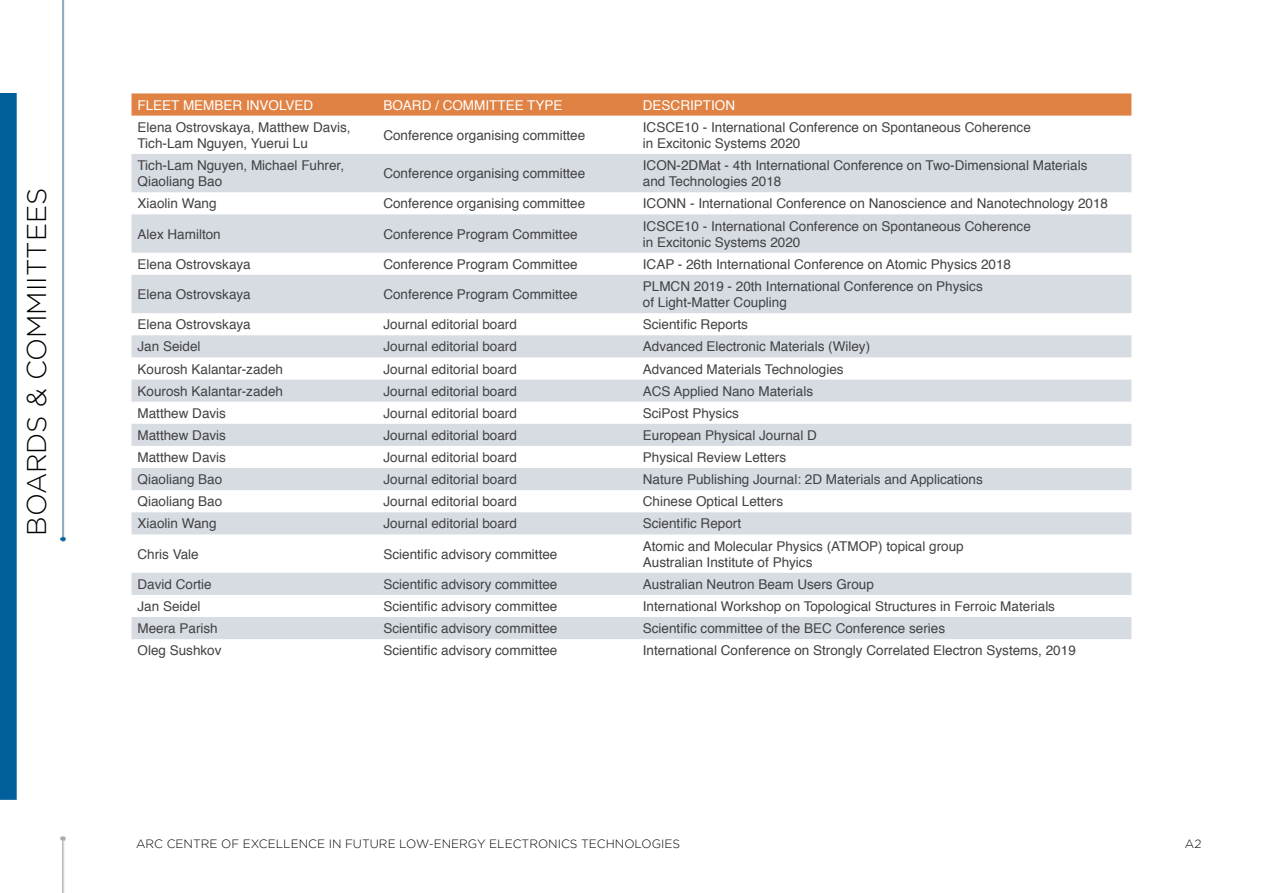
<style>
.page{position:relative;width:1263px;height:893px;background:#fff}
.page>*{position:absolute;margin:0;border:0;box-sizing:border-box;transform-origin:0 0}
.t1{font:300 27px "Gotham";color:#000}
.t2{font:13.5px/16.2px "Helvetica";color:#414244}
.t3{font:13.5px "Helvetica";color:#fff}
.t4{font:300 12px "Gotham";color:#000}
</style>
<div class="page">
<div style="left:0;top:93px;width:17px;height:706px;background:#00609c"></div>
<img style="left:61px;top:0;width:4px;height:893px">
<svg style="left:131px;top:93px;width:1000px;height:23px;background:#e1864b"></svg>
<svg style="left:131px;top:154px;width:1000px;height:485px;fill:#d7dce3"></svg>
<h1 class="t1" style="left:22px;top:536px;width:349px;rotate:-90deg">BOARDS &amp; COMMIITTEES</h1>
<p class="t3" style="left:137px;top:94px;width:177px">FLEET MEMBER INVOLVED</p>
<p class="t3" style="left:383px;top:94px;width:181px">BOARD / COMMITTEE TYPE</p>
<p class="t3" style="left:643px;top:94px;width:94px">DESCRIPTION</p>
<p class="t2" style="left:137px;top:119px;width:215px">Elena Ostrovskaya, Matthew Davis,<br>Tich-Lam Nguyen, Yuerui Lu</p>
<p class="t2" style="left:383px;top:127px;width:203px">Conference organising committee</p>
<p class="t2" style="left:643px;top:119px;width:389px">ICSCE10 - International Conference on Spontaneous Coherence in Excitonic Systems 2020</p>
<p class="t2" style="left:137px;top:158px;width:208px">Tich-Lam Nguyen, Michael Fuhrer,<br>Qiaoliang Bao</p>
<p class="t2" style="left:383px;top:166px;width:203px">Conference organising committee</p>
<p class="t2" style="left:643px;top:158px;width:446px">ICON-2DMat - 4th International Conference on Two-Dimensional Materials and Technologies 2018</p>
<p class="t2" style="left:137px;top:196px;width:81px">Xiaolin Wang</p>
<p class="t2" style="left:383px;top:196px;width:203px">Conference organising committee</p>
<p class="t2" style="left:643px;top:196px;width:467px">ICONN - International Conference on Nanoscience and Nanotechnology 2018</p>
<p class="t2" style="left:137px;top:226px;width:85px">Alex Hamilton</p>
<p class="t2" style="left:383px;top:226px;width:196px">Conference Program Committee</p>
<p class="t2" style="left:643px;top:218px;width:389px">ICSCE10 - International Conference on Spontaneous Coherence in Excitonic Systems 2020</p>
<p class="t2" style="left:137px;top:256px;width:115px">Elena Ostrovskaya</p>
<p class="t2" style="left:383px;top:256px;width:196px">Conference Program Committee</p>
<p class="t2" style="left:643px;top:256px;width:370px">ICAP - 26th International Conference on Atomic Physics 2018</p>
<p class="t2" style="left:137px;top:287px;width:115px">Elena Ostrovskaya</p>
<p class="t2" style="left:383px;top:287px;width:196px">Conference Program Committee</p>
<p class="t2" style="left:643px;top:279px;width:341px">PLMCN 2019 - 20th International Conference on Physics of Light-Matter Coupling</p>
<p class="t2" style="left:137px;top:317px;width:115px">Elena Ostrovskaya</p>
<p class="t2" style="left:383px;top:317px;width:135px">Journal editorial board</p>
<p class="t2" style="left:643px;top:317px;width:107px">Scientific Reports</p>
<p class="t2" style="left:137px;top:339px;width:65px">Jan Seidel</p>
<p class="t2" style="left:383px;top:339px;width:135px">Journal editorial board</p>
<p class="t2" style="left:643px;top:339px;width:229px">Advanced Electronic Materials (Wiley)</p>
<p class="t2" style="left:137px;top:361px;width:147px">Kourosh Kalantar-zadeh</p>
<p class="t2" style="left:383px;top:361px;width:135px">Journal editorial board</p>
<p class="t2" style="left:643px;top:361px;width:202px">Advanced Materials Technologies</p>
<p class="t2" style="left:137px;top:383px;width:147px">Kourosh Kalantar-zadeh</p>
<p class="t2" style="left:383px;top:383px;width:135px">Journal editorial board</p>
<p class="t2" style="left:643px;top:383px;width:172px">ACS Applied Nano Materials</p>
<p class="t2" style="left:137px;top:405px;width:90px">Matthew Davis</p>
<p class="t2" style="left:383px;top:405px;width:135px">Journal editorial board</p>
<p class="t2" style="left:643px;top:405px;width:98px">SciPost Physics</p>
<p class="t2" style="left:137px;top:427px;width:90px">Matthew Davis</p>
<p class="t2" style="left:383px;top:427px;width:135px">Journal editorial board</p>
<p class="t2" style="left:643px;top:427px;width:176px">European Physical Journal D</p>
<p class="t2" style="left:137px;top:450px;width:90px">Matthew Davis</p>
<p class="t2" style="left:383px;top:450px;width:135px">Journal editorial board</p>
<p class="t2" style="left:643px;top:450px;width:145px">Physical Review Letters</p>
<p class="t2" style="left:137px;top:472px;width:86px">Qiaoliang Bao</p>
<p class="t2" style="left:383px;top:472px;width:135px">Journal editorial board</p>
<p class="t2" style="left:643px;top:472px;width:341px">Nature Publishing Journal: 2D Materials and Applications</p>
<p class="t2" style="left:137px;top:494px;width:86px">Qiaoliang Bao</p>
<p class="t2" style="left:383px;top:494px;width:135px">Journal editorial board</p>
<p class="t2" style="left:643px;top:494px;width:142px">Chinese Optical Letters</p>
<p class="t2" style="left:137px;top:516px;width:81px">Xiaolin Wang</p>
<p class="t2" style="left:383px;top:516px;width:135px">Journal editorial board</p>
<p class="t2" style="left:643px;top:516px;width:100px">Scientific Report</p>
<p class="t2" style="left:137px;top:546px;width:63px">Chris Vale</p>
<p class="t2" style="left:383px;top:546px;width:176px">Scientific advisory committee</p>
<p class="t2" style="left:643px;top:538px;width:322px">Atomic and Molecular Physics (ATMOP) topical group<br>Australian Institute of Phyics</p>
<p class="t2" style="left:137px;top:576px;width:76px">David Cortie</p>
<p class="t2" style="left:383px;top:576px;width:176px">Scientific advisory committee</p>
<p class="t2" style="left:643px;top:576px;width:233px">Australian Neutron Beam Users Group</p>
<p class="t2" style="left:137px;top:599px;width:65px">Jan Seidel</p>
<p class="t2" style="left:383px;top:599px;width:176px">Scientific advisory committee</p>
<p class="t2" style="left:643px;top:599px;width:414px">International Workshop on Topological Structures in Ferroic Materials</p>
<p class="t2" style="left:137px;top:621px;width:82px">Meera Parish</p>
<p class="t2" style="left:383px;top:621px;width:176px">Scientific advisory committee</p>
<p class="t2" style="left:643px;top:621px;width:304px">Scientific committee of the BEC Conference series</p>
<p class="t2" style="left:137px;top:643px;width:86px">Oleg Sushkov</p>
<p class="t2" style="left:383px;top:643px;width:176px">Scientific advisory committee</p>
<p class="t2" style="left:643px;top:643px;width:434px">International Conference on Strongly Correlated Electron Systems, 2019</p>
<p class="t4" style="left:136px;top:837px;width:546px">ARC CENTRE OF EXCELLENCE IN FUTURE LOW-ENERGY ELECTRONICS TECHNOLOGIES</p>
<p class="t4" style="left:1185px;top:837px;width:18px">A2</p>
</div>
